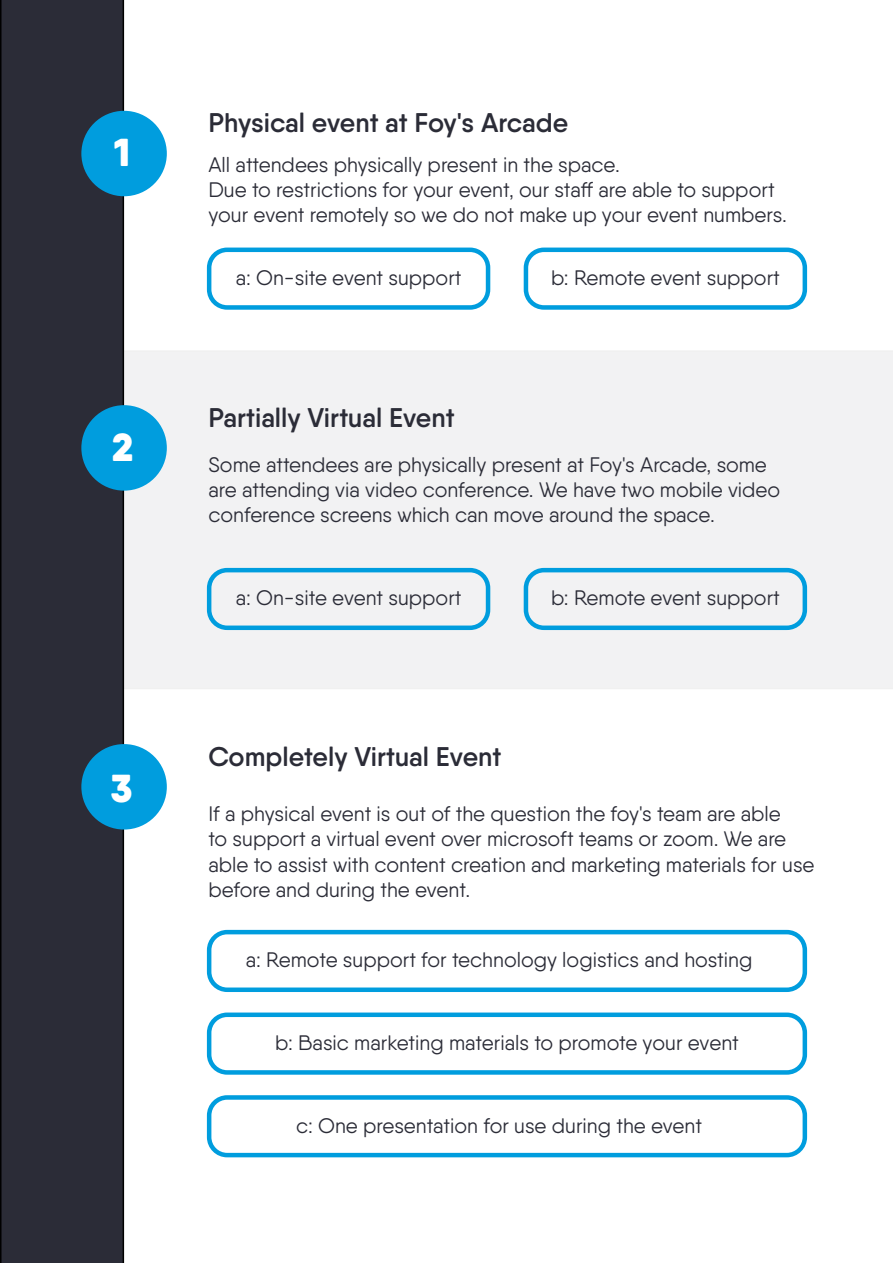
<style>
.page{position:relative;width:893px;height:1263px;background:#fff}
.page>*{position:absolute;margin:0;border:0;box-sizing:border-box;transform-origin:0 0}
.t1{font:900 39px "Qanelas Soft";color:#fff}
.t2{font:600 27px "Qanelas Soft";color:#2b2c37}
.t3{font:21px/25.2px "Qanelas Soft";color:#2b2c37}
</style>
<div class="page">
<div style="left:124px;top:350px;width:769px;height:339px;background:#f2f2f3"></div>
<div style="left:0;top:0;width:124px;height:1263px;background:#2b2c37"></div>
<div style="left:81px;top:111px;width:86px;height:85px;background:#009dde;border-radius:50%"></div>
<div style="left:81px;top:405px;width:86px;height:86px;background:#009dde;border-radius:50%"></div>
<div style="left:81px;top:744px;width:86px;height:85px;background:#009dde;border-radius:50%"></div>
<div style="left:207px;top:248px;width:283px;height:62px;border:4px solid #009dde;border-radius:18px"></div>
<div style="left:207px;top:568px;width:283px;height:62px;border:4px solid #009dde;border-radius:18px"></div>
<div style="left:524px;top:248px;width:283px;height:62px;border:4px solid #009dde;border-radius:18px"></div>
<div style="left:524px;top:568px;width:283px;height:62px;border:4px solid #009dde;border-radius:18px"></div>
<div style="left:207px;top:930px;width:600px;height:62px;border:4px solid #009dde;border-radius:18px"></div>
<div style="left:207px;top:1095px;width:600px;height:62px;border:4px solid #009dde;border-radius:18px"></div>
<div style="left:207px;top:1012px;width:600px;height:63px;border:4px solid #009dde;border-radius:18px"></div>
<h1 class="t1" style="left:115px;top:127px;width:17px">1</h1>
<h1 class="t1" style="left:112px;top:422px;width:23px">2</h1>
<h1 class="t1" style="left:111px;top:763px;width:23px">3</h1>
<p class="t2" style="left:208px;top:106px;width:361px">Physical event at Foy's Arcade</p>
<p class="t3" style="left:208px;top:152px;width:580px">All attendees physically present in the space.<br>Due to restrictions for your event, our staff are able to support your event remotely so we do not make up your event numbers.</p>
<p class="t3" style="left:236px;top:265px;width:227px">a: On-site event support</p>
<p class="t2" style="left:208px;top:401px;width:248px">Partially Virtual Event</p>
<p class="t3" style="left:551px;top:265px;width:230px">b: Remote event support</p>
<p class="t3" style="left:208px;top:451px;width:573px">Some attendees are physically present at Foy's Arcade, some are attending via video conference. We have two mobile video conference screens which can move around the space.</p>
<p class="t3" style="left:236px;top:585px;width:227px">a: On-site event support</p>
<p class="t3" style="left:551px;top:585px;width:230px">b: Remote event support</p>
<p class="t2" style="left:208px;top:739px;width:294px">Completely Virtual Event</p>
<p class="t3" style="left:208px;top:801px;width:607px">If a physical event is out of the question the foy's team are able<br>to support a virtual event over microsoft teams or zoom. We are able to assist with content creation and marketing materials for use before and during the event.</p>
<p class="t3" style="left:246px;top:947px;width:508px">a: Remote support for technology logistics and hosting</p>
<p class="t3" style="left:275px;top:1029px;width:465px">b: Basic marketing materials to promote your event</p>
<p class="t3" style="left:296px;top:1112px;width:407px">c: One presentation for use during the event</p>
</div>
